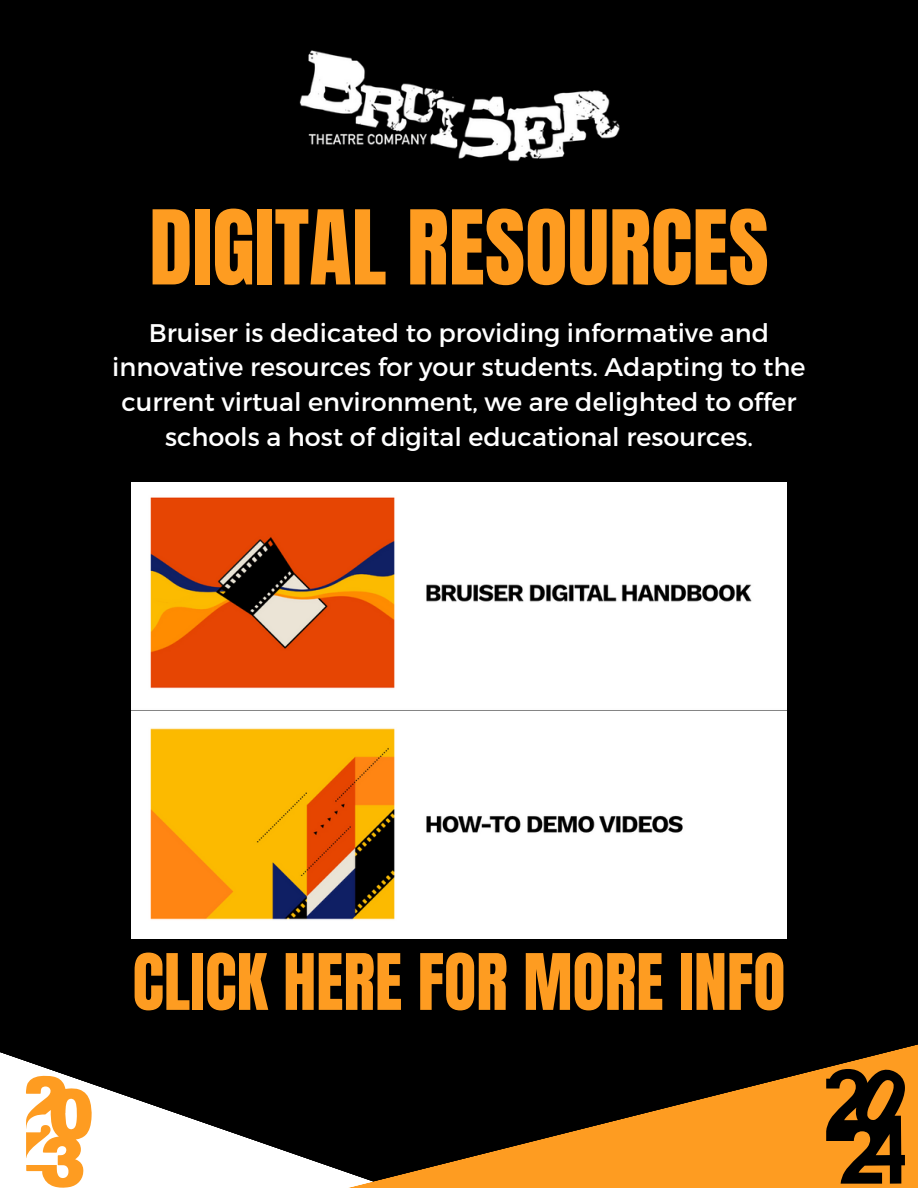
<style>
.page{position:relative;width:918px;height:1188px;background:#000}
.page>*{position:absolute;margin:0;border:0;box-sizing:border-box;transform-origin:0 0}
.t1{font:87.6px "Anton";color:#fe9c21}
.t2{font:66.15px "Anton";color:#fe9c21}
.t3{font:25.5px/34.8px "Montserrat";color:#fff;text-align:center}
</style>
<div class="page">
<svg style="left:0;top:802px;width:195px;height:386px"></svg>
<svg style="left:26px;top:1076px;width:66px;height:112px;background:#fbc581"></svg>
<svg style="left:195px;top:1044px;width:723px;height:144px"></svg>
<svg style="left:826px;top:1069px;width:79px;height:115px"></svg>
<img style="left:299px;top:50px;width:321px;height:112px">
<img style="left:132px;top:483px;width:655px;height:456px">
<h1 class="t1" style="left:149px;top:185px;width:621px">DIGITAL RESOURCES</h1>
<p class="t3" style="left:112px;top:314px;width:695px">Bruiser is dedicated to providing informative and innovative resources for your students. Adapting to the current virtual environment, we are delighted to offer schools a host of digital educational resources.</p>
<h2 class="t2" style="left:133px;top:935px;width:654px">CLICK HERE FOR MORE INFO</h2>
</div>
